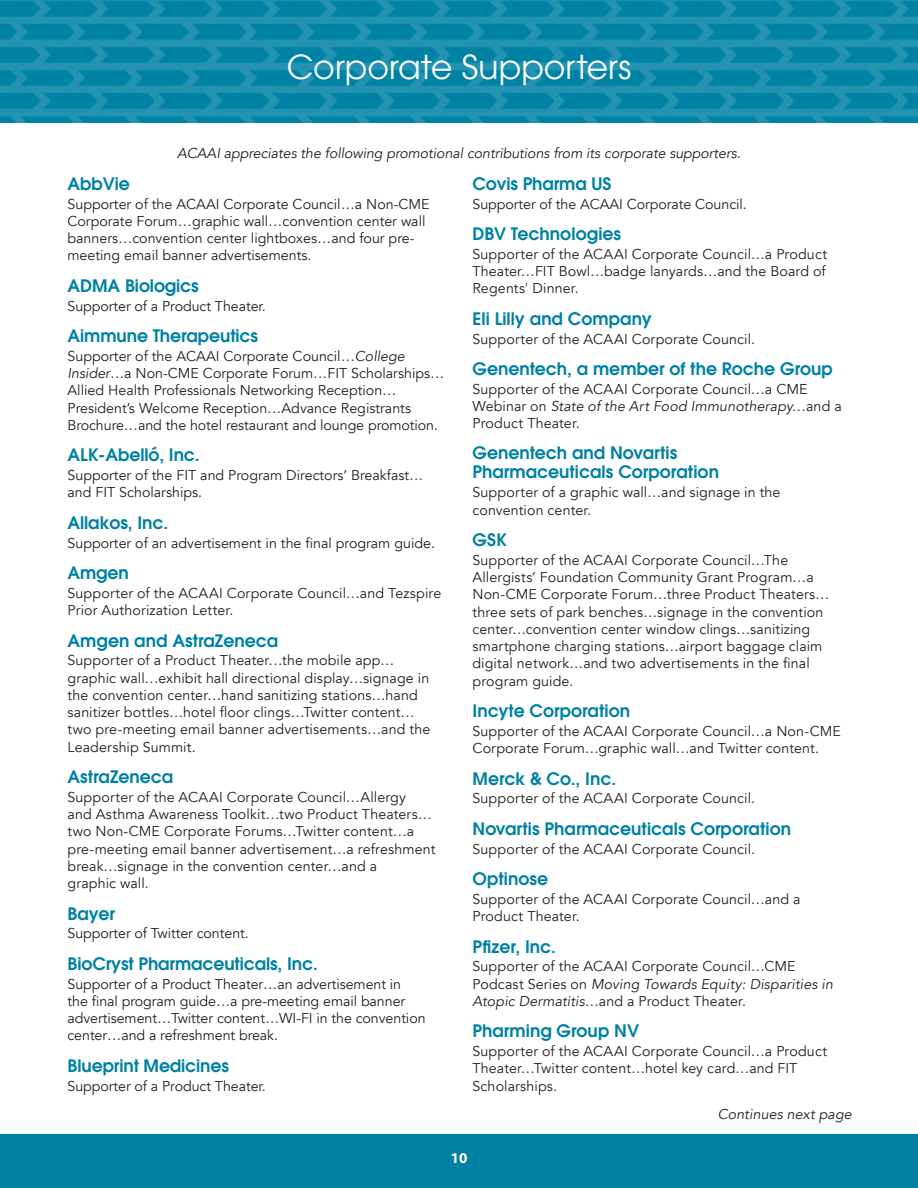
<style>
.page{position:relative;width:918px;height:1188px;background:#fff}
.page>*{position:absolute;margin:0;border:0;box-sizing:border-box;transform-origin:0 0}
.t1{font:33px "Avant Garde";color:#fff}
.t2{font:600 17.25px/19.5px "Avant Garde";letter-spacing:-.005em;color:#0081a3}
.t3{font:700 15px "Myriad Pro";color:#fff}
.t4{font:14.25px/17.2px "Avenir";letter-spacing:.005em;color:#231f20}
.t5{font:italic 14.25px "Avenir";letter-spacing:-.005em;color:#231f20}
.s1{font-style:italic}
</style>
<div class="page">
<div style="left:0;top:1134px;width:918px;height:54px;background:#0081a3"></div>
<img style="left:0;top:0;width:918px;height:122px">
<h1 class="t1" style="left:287px;top:47px;width:346px">Corporate Supporters</h1>
<p class="t5" style="left:177px;top:145px;width:565px">ACAAI appreciates the following promotional contributions from its corporate supporters.</p>
<p class="t2" style="left:68px;top:173px;width:64px">AbbVie</p>
<p class="t4" style="left:68px;top:195px;width:364px">Supporter of the ACAAI Corporate Council…a Non-CME Corporate Forum…graphic wall…convention center wall banners…convention center lightboxes…and four pre&shy;meeting email banner advertisements.</p>
<p class="t2" style="left:68px;top:275px;width:133px">ADMA Biologics</p>
<p class="t4" style="left:68px;top:297px;width:200px">Supporter of a Product Theater.</p>
<p class="t2" style="left:68px;top:326px;width:192px">Aimmune Therapeutics</p>
<p class="t4" style="left:68px;top:347px;width:378px">Supporter of the ACAAI Corporate Council…<span class="s1">College Insider</span>…a Non-CME Corporate Forum…FIT Scholarships… Allied Health Professionals Networking Reception… President’s Welcome Reception…Advance Registrants Brochure…and the hotel restaurant and lounge promotion.</p>
<p class="t2" style="left:68px;top:445px;width:134px">ALK-Abelló, Inc.</p>
<p class="t4" style="left:68px;top:467px;width:358px">Supporter of the FIT and Program Directors’ Breakfast… and FIT Scholarships.</p>
<p class="t2" style="left:68px;top:512px;width:102px">Allakos, Inc.</p>
<p class="t4" style="left:68px;top:534px;width:369px">Supporter of an advertisement in the final program guide.</p>
<p class="t2" style="left:68px;top:563px;width:63px">Amgen</p>
<p class="t4" style="left:68px;top:584px;width:375px">Supporter of the ACAAI Corporate Council…and Tezspire<br>Prior Authorization Letter.</p>
<p class="t2" style="left:68px;top:630px;width:212px">Amgen and AstraZeneca</p>
<p class="t4" style="left:68px;top:652px;width:364px">Supporter of a Product Theater…the mobile app… graphic wall…exhibit hall directional display…signage in the convention center…hand sanitizing stations…hand sanitizer bottles…hotel floor clings…Twitter content… two pre-meeting email banner advertisements… and the Leadership Summit.</p>
<p class="t2" style="left:68px;top:767px;width:107px">AstraZeneca</p>
<p class="t4" style="left:68px;top:788px;width:370px">Supporter of the ACAAI Corporate Council…Allergy<br>and Asthma Awareness Toolkit…two Product Theaters… two Non-CME Corporate Forums…Twitter content…a pre-meeting email banner advertisement…a refreshment break…signage in the convention center…and a<br>graphic wall.</p>
<p class="t2" style="left:68px;top:903px;width:49px">Bayer</p>
<p class="t4" style="left:68px;top:925px;width:183px">Supporter of Twitter content.</p>
<p class="t2" style="left:68px;top:953px;width:252px">BioCryst Pharmaceuticals, Inc.</p>
<p class="t4" style="left:68px;top:975px;width:360px">Supporter of a Product Theater…an advertisement in<br>the final program guide…a pre-meeting email banner advertisement…Twitter content…WI-FI in the convention center…and a refreshment break.</p>
<p class="t2" style="left:68px;top:1055px;width:163px">Blueprint Medicines</p>
<p class="t4" style="left:68px;top:1077px;width:200px">Supporter of a Product Theater.</p>
<p class="t2" style="left:472px;top:173px;width:140px">Covis Pharma US</p>
<p class="t4" style="left:472px;top:195px;width:276px">Supporter of the ACAAI Corporate Council.</p>
<p class="t2" style="left:472px;top:224px;width:150px">DBV Technologies</p>
<p class="t4" style="left:472px;top:245px;width:356px;text-align:justify">Su pporter of the ACAAI Corporate Council…a Product Theater…FIT Bowl…badge lanyards…and the Board of Regents' Dinner.</p>
<p class="t2" style="left:472px;top:308px;width:181px">Eli Lilly and Company</p>
<p class="t4" style="left:472px;top:330px;width:284px">Supporter of the ACAAI Corporate Council.</p>
<p class="t2" style="left:472px;top:359px;width:362px">Genentech, a member of the Roche Group</p>
<p class="t4" style="left:472px;top:380px;width:371px">Supporter of the ACAAI Corporate Council…a CME<br>Webinar on <span class="s1">State of the Art Food Immunotherapy</span>…and a<br>Product Theater<span class="s1">.</span></p>
<p class="t2" style="left:472px;top:443px;width:248px">Genentech and Novartis<br>Pharmaceuticals Corporation</p>
<p class="t4" style="left:472px;top:484px;width:310px">Supporter of a graphic wall…and signage in the convention center.</p>
<p class="t2" style="left:472px;top:530px;width:36px">GSK</p>
<p class="t4" style="left:472px;top:551px;width:359px">Supporter of the ACAAI Corporate Council… The Allergists’ Foundation Community Grant Program…a Non-CME Corporate Forum…three Product Theaters… three sets of park benches…signage in the convention center…convention center window clings… sanitizing smartphone charging stations…airport baggage claim digital network…and two advertisements in the final program guide.</p>
<p class="t2" style="left:472px;top:701px;width:159px">Incyte Corporation</p>
<p class="t4" style="left:472px;top:722px;width:370px">Supporter of the ACAAI Corporate Council…a Non-CME<br>Corporate Forum…graphic wall…and Twitter content.</p>
<p class="t2" style="left:472px;top:768px;width:145px">Merck &amp; Co., Inc.</p>
<p class="t4" style="left:472px;top:790px;width:284px">Supporter of the ACAAI Corporate Council.</p>
<p class="t2" style="left:472px;top:818px;width:320px">Novartis Pharmaceuticals Corporation</p>
<p class="t4" style="left:472px;top:840px;width:284px">Supporter of the ACAAI Corporate Council.</p>
<p class="t2" style="left:472px;top:869px;width:77px">Optinose</p>
<p class="t4" style="left:472px;top:890px;width:330px">Supporter of the ACAAI Corporate Council…and a<br>Product Theater.</p>
<p class="t2" style="left:472px;top:936px;width:85px">Pfizer, Inc.</p>
<p class="t4" style="left:472px;top:958px;width:362px">Supporter of the ACAAI Corporate Council…CME<br>Podcast Series on <span class="s1">Moving Towards Equity: Disparities in<br>Atopic Dermatitis</span>…and a Product Theater.</p>
<p class="t2" style="left:472px;top:1021px;width:168px">Pharming Group NV</p>
<p class="t4" style="left:472px;top:1043px;width:356px">Supporter of the ACAAI Corporate Council…a Product<br>Theater…Twitter content…hotel key card…and FIT<br>Scholarships.</p>
<p class="t5" style="left:718px;top:1106px;width:136px">Continues next page</p>
<p class="t3" style="left:451px;top:1148px;width:18px">10</p>
</div>
